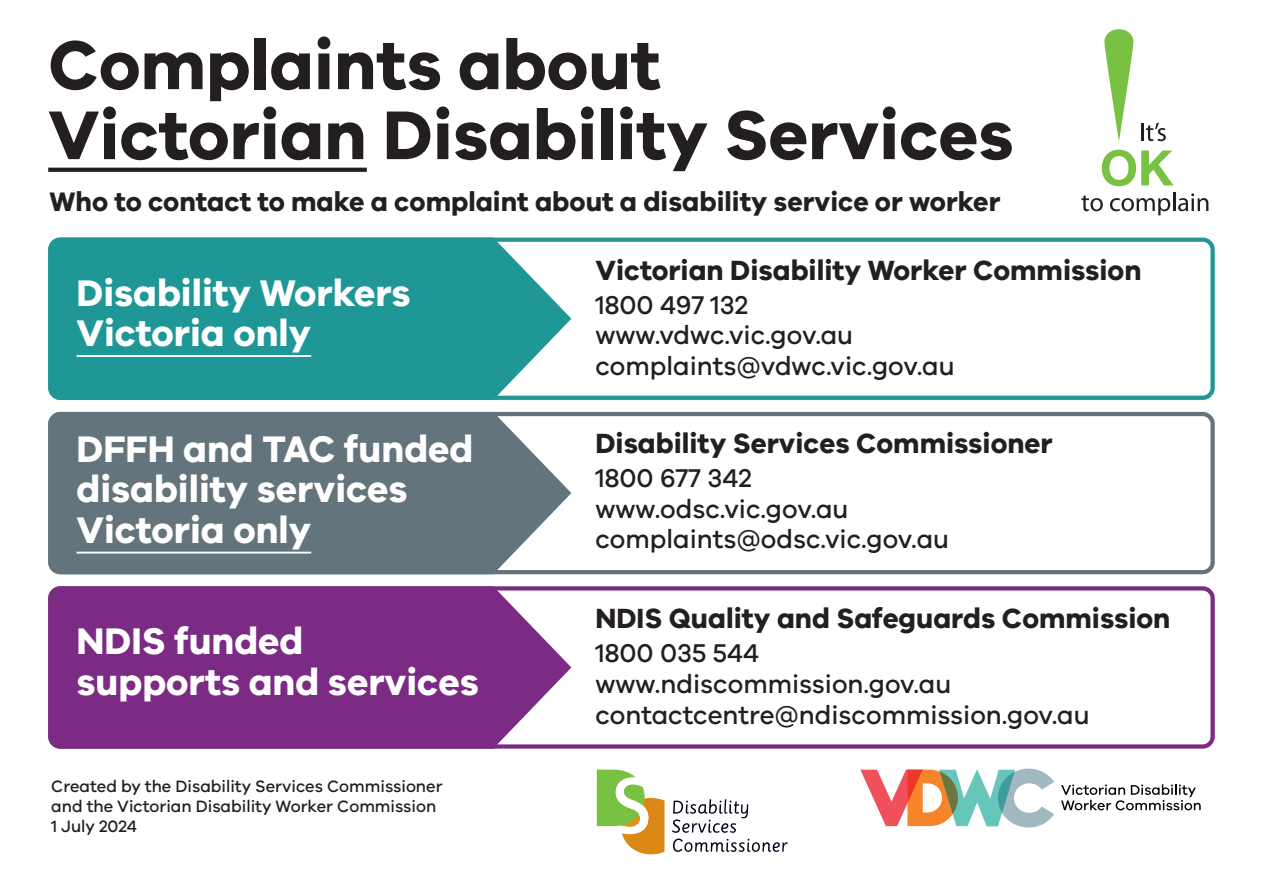
<style>
.page{position:relative;width:1263px;height:893px;background:#fff}
.page>*{position:absolute;margin:0;border:0;box-sizing:border-box;transform-origin:0 0}
.t1{font:700 71.1px/70.1px "VIC";color:#231f20}
.t2{font:700 38.25px/40.3px "VIC";color:#fff}
.t3{font:700 28.65px "VIC";color:#231f20}
.t4{font:700 27.6px "VIC";color:#231f20}
.t5{font:500 26.55px/30.8px "VIC";color:#231f20}
.t6{font:500 16.95px/20.1px "VIC";color:#231f20}
</style>
<div class="page">
<div style="left:48px;top:412px;width:1167px;height:162px;border:4px solid #63747c;border-radius:10px"></div>
<div style="left:48px;top:238px;width:1167px;height:162px;border:4px solid #1f9796;border-radius:10px"></div>
<div style="left:48px;top:586px;width:1167px;height:163px;border:4px solid #7c2b84;border-radius:10px"></div>
<svg style="left:48px;top:586px;width:523px;height:163px;background:#85398c"></svg>
<svg style="left:48px;top:238px;width:523px;height:162px;background:#2e9e9d"></svg>
<svg style="left:48px;top:412px;width:523px;height:162px;background:#6d7d85"></svg>
<svg style="left:48px;top:168px;width:319px;height:4px"></svg>
<hr style="left:77px;top:355px;width:234px;height:2px;background:#fff">
<hr style="left:77px;top:552px;width:234px;height:2px;background:#fff">
<svg style="left:1081px;top:195px;width:22px;height:16px"></svg>
<svg style="left:1110px;top:192px;width:98px;height:23px"></svg>
<svg style="left:1141px;top:123px;width:25px;height:18px"></svg>
<svg style="left:1102px;top:150px;width:71px;height:36px"></svg>
<svg style="left:1104px;top:29px;width:29px;height:113px"></svg>
<svg style="left:597px;top:770px;width:67px;height:84px"></svg>
<svg style="left:672px;top:799px;width:76px;height:34px"></svg>
<svg style="left:673px;top:839px;width:115px;height:13px"></svg>
<svg style="left:1061px;top:784px;width:140px;height:26px"></svg>
<svg style="left:860px;top:769px;width:194px;height:58px"></svg>
<h1 class="t1" style="left:48px;top:28px;width:967px">Complaints about<br>Victorian Disability Services</h1>
<p class="t4" style="left:49px;top:185px;width:952px">Who to contact to make a complaint about a disability service or worker</p>
<h2 class="t2" style="left:77px;top:271px;width:336px">Disability Workers<br>Victoria only</h2>
<h2 class="t2" style="left:77px;top:428px;width:398px">DFFH and TAC funded disability services<br>Victoria only</h2>
<h2 class="t2" style="left:77px;top:620px;width:404px">NDIS funded<br>supports and services</h2>
<p class="t6" style="left:51px;top:775px;width:393px">Created by the Disability Services Commissioner and the Victorian Disability Worker Commission<br>1 July 2024</p>
<p class="t3" style="left:595px;top:252px;width:548px">Victorian Disability Worker Commission</p>
<p class="t5" style="left:595px;top:289px;width:361px">1800 497 132 www.vdwc.vic.gov.au complaints@vdwc.vic.gov.au</p>
<p class="t3" style="left:595px;top:425px;width:459px">Disability Services Commissioner</p>
<p class="t5" style="left:595px;top:462px;width:355px">1800 677 342 www.odsc.vic.gov.au complaints@odsc.vic.gov.au</p>
<p class="t3" style="left:595px;top:601px;width:576px">NDIS Quality and Safeguards Commission</p>
<p class="t5" style="left:595px;top:637px;width:496px">1800 035 544 www.ndiscommission.gov.au contactcentre@ndiscommission.gov.au</p>
</div>
